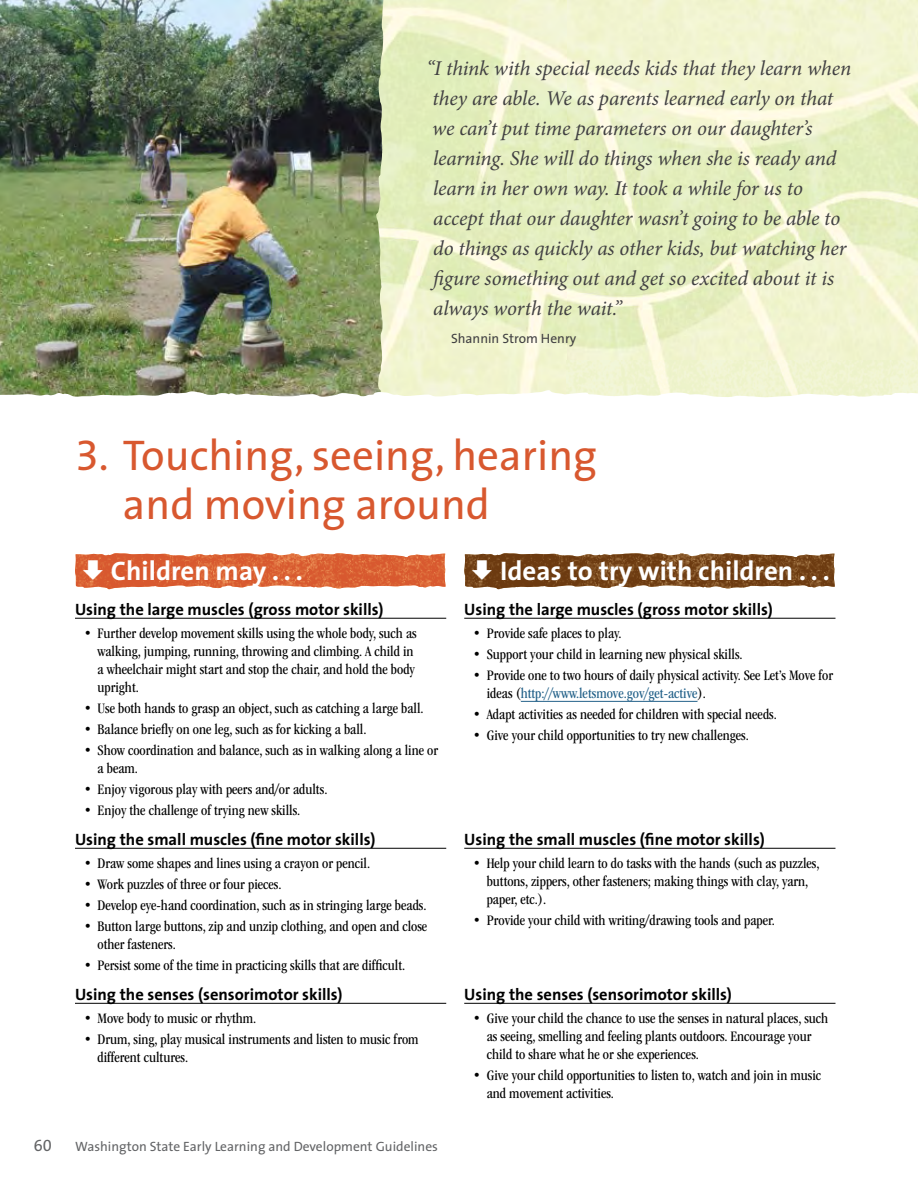
<style>
.page{position:relative;width:918px;height:1188px;background:#fff}
.page>*{position:absolute;margin:0;border:0;box-sizing:border-box;transform-origin:0 0}
.t1{font:43.2px/48.6px "The Sans";color:#d8582f}
.t2{font:700 27px "The Sans";color:#fff}
.t3{font:italic 21px "Minion Pro";letter-spacing:-.01em;color:#414042}
.t4{font:700 16.5px "The Sans";color:#000}
.t5{font:16.5px "The Sans Expert";color:#636466}
.t6{font:condensed 15px/18px "ITC Garamond Std";color:#000}
.t7{font:13.5px "The Sans";color:#636466}
.t8{font:13.5px "The Sans";color:#414042}
.s1{font-family:"The Sans Expert"}
.s2{color:#236189}
</style>
<div class="page">
<hr style="left:75px;top:618px;width:371px;height:1px;background:#000">
<hr style="left:464px;top:618px;width:372px;height:1px;background:#000">
<hr style="left:521px;top:701px;width:176px;height:1px;background:#236189">
<hr style="left:75px;top:848px;width:371px;height:1px;background:#000">
<hr style="left:464px;top:848px;width:372px;height:1px;background:#000">
<hr style="left:75px;top:1003px;width:371px;height:1px;background:#000">
<hr style="left:464px;top:1003px;width:372px;height:1px;background:#000">
<img style="left:383px;top:0;width:535px;height:390px">
<img style="left:0;top:0;width:383px;height:390px">
<svg style="left:0;top:390px;width:918px;height:8px"></svg>
<svg style="left:75px;top:553px;width:371px;height:36px;background:#de724a"></svg>
<svg style="left:464px;top:553px;width:371px;height:36px;background:#845831"></svg>
<svg style="left:430px;top:270px;width:14px;height:21px"></svg>
<h3 class="t3" style="left:426px;top:54px;width:426px">“I think with special needs kids that they learn when</h3>
<h3 class="t3" style="left:433px;top:84px;width:402px">they are able. We as parents learned early on that</h3>
<h3 class="t3" style="left:432px;top:114px;width:382px">we can’t put time parameters on our daughter’s</h3>
<h3 class="t3" style="left:433px;top:144px;width:405px">learning. She will do things when she is ready and</h3>
<h3 class="t3" style="left:433px;top:174px;width:371px">learn in her own way. It took a while for us to</h3>
<h3 class="t3" style="left:433px;top:204px;width:409px">accept that our daughter wasn’t going to be able to</h3>
<h3 class="t3" style="left:433px;top:234px;width:415px">do things as quickly as other kids, but watching her</h3>
<h3 class="t3" style="left:444px;top:264px;width:392px">gure something out and get so excited about it is</h3>
<h3 class="t3" style="left:433px;top:294px;width:190px">always worth the wait.”</h3>
<p class="t8" style="left:451px;top:328px;width:127px">Shannin Strom Henry</p>
<h1 class="t1" style="left:123px;top:430px;width:476px;text-indent:-48px"><span class="s1">3.</span> Touching, seeing, hearing and moving around</h1>
<h2 class="t2" style="left:111px;top:548px;width:193px">Children may . . .</h2>
<h2 class="t2" style="left:500px;top:548px;width:331px">Ideas to try with children . . .</h2>
<p class="t4" style="left:75px;top:596px;width:310px">Using the large muscles (gross motor skills)</p>
<p class="t6" style="left:98px;top:625px;width:321px;text-indent:-14px">• Further develop movement skills using the whole body, such as walking, jumping, running, throwing and climbing. A child in a wheelchair might start and stop the chair, and hold the body upright.</p>
<p class="t6" style="left:84px;top:700px;width:341px">• Use both hands to grasp an object, such as catching a large ball.</p>
<p class="t6" style="left:84px;top:721px;width:284px">• Balance briefly on one leg, such as for kicking a ball.</p>
<p class="t6" style="left:98px;top:742px;width:342px;text-indent:-14px">• Show coordination and balance, such as in walking along a line or a beam.</p>
<p class="t6" style="left:84px;top:781px;width:245px">• Enjoy vigorous play with peers and/or adults.</p>
<p class="t6" style="left:84px;top:802px;width:218px">• Enjoy the challenge of trying new skills.</p>
<p class="t4" style="left:464px;top:596px;width:310px">Using the large muscles (gross motor skills)</p>
<p class="t6" style="left:473px;top:625px;width:150px">• Provide safe places to play.</p>
<p class="t6" style="left:473px;top:646px;width:271px">• Support your child in learning new physical skills.</p>
<p class="t6" style="left:487px;top:667px;width:348px;text-indent:-14px">• Provide one to two hours of daily physical activity. See Let’s Move for ideas (<span class="s2">http://www.letsmove.gov/get-active</span>).</p>
<p class="t6" style="left:473px;top:706px;width:305px">• Adapt activities as needed for children with special needs.</p>
<p class="t6" style="left:473px;top:727px;width:277px">• Give your child opportunities to try new challenges.</p>
<p class="t4" style="left:75px;top:826px;width:302px">Using the small muscles (fine motor skills)</p>
<p class="t6" style="left:84px;top:855px;width:288px">• Draw some shapes and lines using a crayon or pencil.</p>
<p class="t6" style="left:84px;top:876px;width:199px">• Work puzzles of three or four pieces.</p>
<p class="t6" style="left:84px;top:897px;width:344px">• Develop eye-hand coordination, such as in stringing large beads.</p>
<p class="t6" style="left:98px;top:918px;width:331px;text-indent:-14px">• Button large buttons, zip and unzip clothing, and open and close other fasteners.</p>
<p class="t6" style="left:84px;top:957px;width:323px">• Persist some of the time in practicing skills that are difficult.</p>
<p class="t4" style="left:75px;top:981px;width:269px">Using the senses (sensorimotor skills)</p>
<p class="t6" style="left:84px;top:1010px;width:174px">• Move body to music or rhythm.</p>
<p class="t6" style="left:98px;top:1031px;width:323px;text-indent:-14px">• Drum, sing, play musical instruments and listen to music from different cultures.</p>
<p class="t5" style="left:34px;top:1132px;width:20px">60</p>
<p class="t7" style="left:75px;top:1135px;width:364px">Washington State Early Learning and Development Guidelines</p>
<p class="t4" style="left:464px;top:826px;width:302px">Using the small muscles (fine motor skills)</p>
<p class="t6" style="left:487px;top:855px;width:334px;text-indent:-14px">• Help your child learn to do tasks with the hands (such as puzzles, buttons, zippers, other fasteners; making things with clay, yarn, paper, etc.).</p>
<p class="t6" style="left:473px;top:912px;width:303px">• Provide your child with writing/drawing tools and paper.</p>
<p class="t4" style="left:464px;top:981px;width:269px">Using the senses (sensorimotor skills)</p>
<p class="t6" style="left:487px;top:1010px;width:343px;text-indent:-14px">• Give your child the chance to use the senses in natural places, such as seeing, smelling and feeling plants outdoors. Encourage your child to share what he or she experiences.</p>
<p class="t6" style="left:487px;top:1067px;width:336px;text-indent:-14px">• Give your child opportunities to listen to, watch and join in music and movement activities.</p>
</div>
